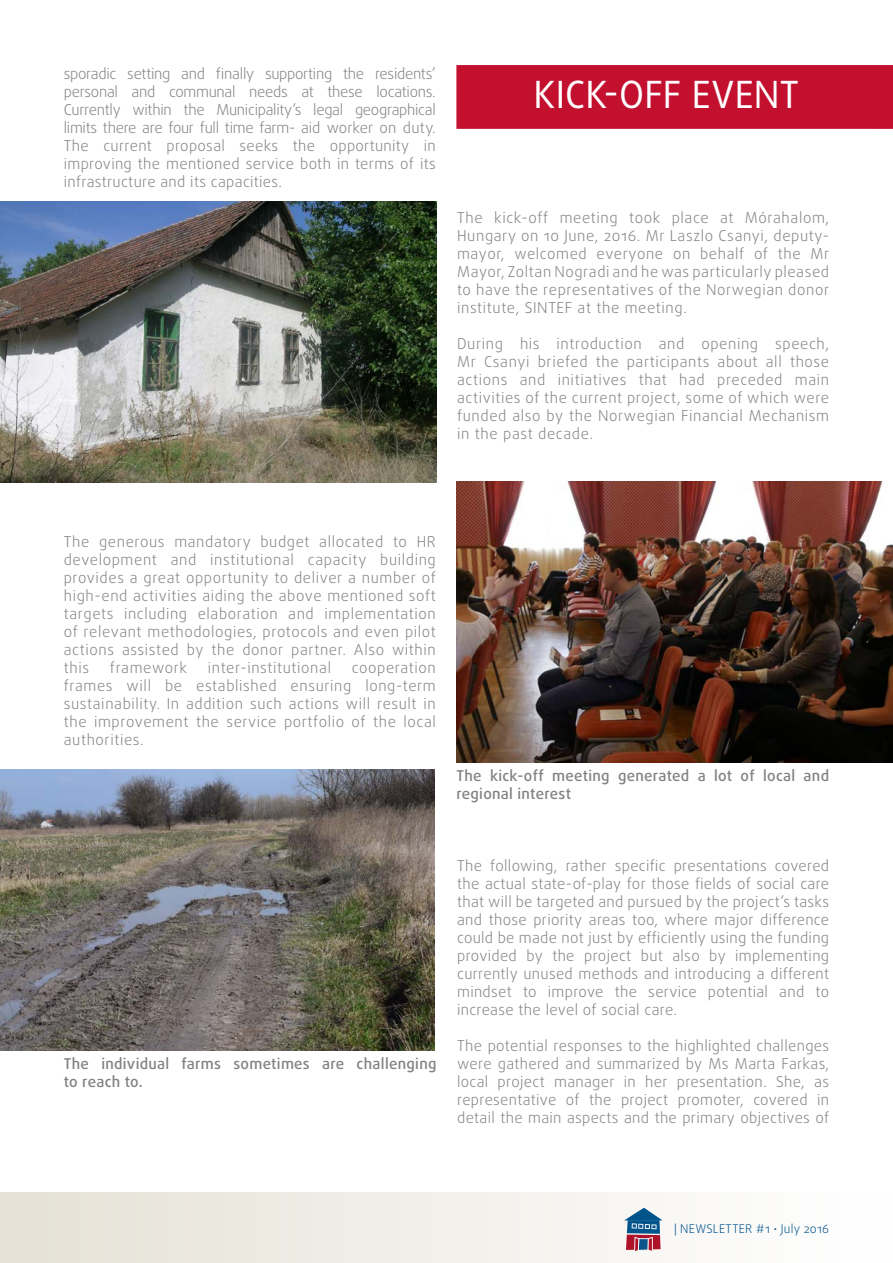
<style>
.page{position:relative;width:893px;height:1263px;background:#fff}
.page>*{position:absolute;margin:0;border:0;box-sizing:border-box;transform-origin:0 0}
.t1{font:37.5px "Daxline Pro";letter-spacing:.005em;color:#fff}
.t2{font:300 15px/18px "Daxline Pro";letter-spacing:.04em;color:#808285;text-align:justify}
.t3{font:500 15px/18px "Daxline Pro";letter-spacing:.02em;color:#808285}
.t4{font:300 12px "Daxline Pro";letter-spacing:.025em;color:#00548e}
</style>
<div class="page">
<div style="left:456px;top:65px;width:437px;height:64px;background:#c3102f"></div>
<div style="left:0;top:1192px;width:893px;height:71px;background:linear-gradient(to right,#e5e1d6,#fff)"></div>
<img style="left:0;top:202px;width:437px;height:280px">
<img style="left:0;top:770px;width:434px;height:280px">
<img style="left:456px;top:482px;width:437px;height:280px">
<svg style="left:624px;top:1208px;width:39px;height:44px"></svg>
<p class="t2" style="left:64px;top:64px;width:374px">sporadic setting and finally supporting the residents’ personal and communal needs at these locations.<br>Currently within the Municipality’s legal geographical limits there are four full time farm- aid worker on duty.<br>The current proposal seeks the opportunity in improving the mentioned service both in terms of its infrastructure and its capacities.</p>
<h1 class="t1" style="left:534px;top:70px;width:267px">KICK-OFF EVENT</h1>
<p class="t2" style="left:457px;top:208px;width:374px">The kick-off meeting took place at Mórahalom, H ungary on 10 June, 2016. Mr Laszlo Csanyi, deputy&shy;mayor, welcomed everyone on behalf of the Mr Mayor, Zoltan Nogradi and he was particularly pleased to have the representatives of the Norwegian donor institute, SINTEF at the meeting.</p>
<p class="t2" style="left:457px;top:334px;width:374px">During his introduction and opening speech, Mr Csanyi briefed the participants about all those actions and initiatives that had preceded main activities of the current project, some of which were funded also by the Norwegian Financial Mechanism in the past decade.</p>
<p class="t2" style="left:64px;top:532px;width:374px;text-align:left">The generous mandatory budget allocated to HR development and institutional capacity building provides a great opportunity to deliver a number of high-end activities aiding the above mentioned soft targets including elaboration and implementation of relevant methodologies, protocols and even pilot actions assisted by the donor partner. Also within this</p>
<p class="t2" style="left:110px;top:658px;width:79px">framework</p>
<p class="t2" style="left:208px;top:658px;width:125px">inter-institutional</p>
<p class="t2" style="left:64px;top:658px;width:374px;text-indent:288px">cooperation frames will be established ensuring long-term sustainability. In addition such actions will result in the improvement the service portfolio of the local authorities.</p>
<p class="t3" style="left:456px;top:766px;width:374px">The kick-off meeting generated a lot of local and regional interest</p>
<p class="t3" style="left:64px;top:1054px;width:374px">The individual farms sometimes are challenging to reach to.</p>
<p class="t2" style="left:457px;top:856px;width:374px">The following, rather specific presentations covered the actual state-of-play for those fields of social care that will be targeted and pursued by the project’s tasks and those priority areas too, where major difference could be made not just by efficiently using the funding provided by the project but also by implementing currently unused methods and introducing a different mindset to improve the service potential and to increase the level of social care.</p>
<p class="t2" style="left:457px;top:1036px;width:374px">The potential responses to the highlighted challenges were gathered and summarized by Ms Marta Farkas, local project manager in her presentation. She, as representative of the project promoter, covered in detail the main aspects and the primary objectives of</p>
<p class="t4" style="left:674px;top:1221px;width:157px">| NEWSLETTER #1 • July 2016</p>
</div>
